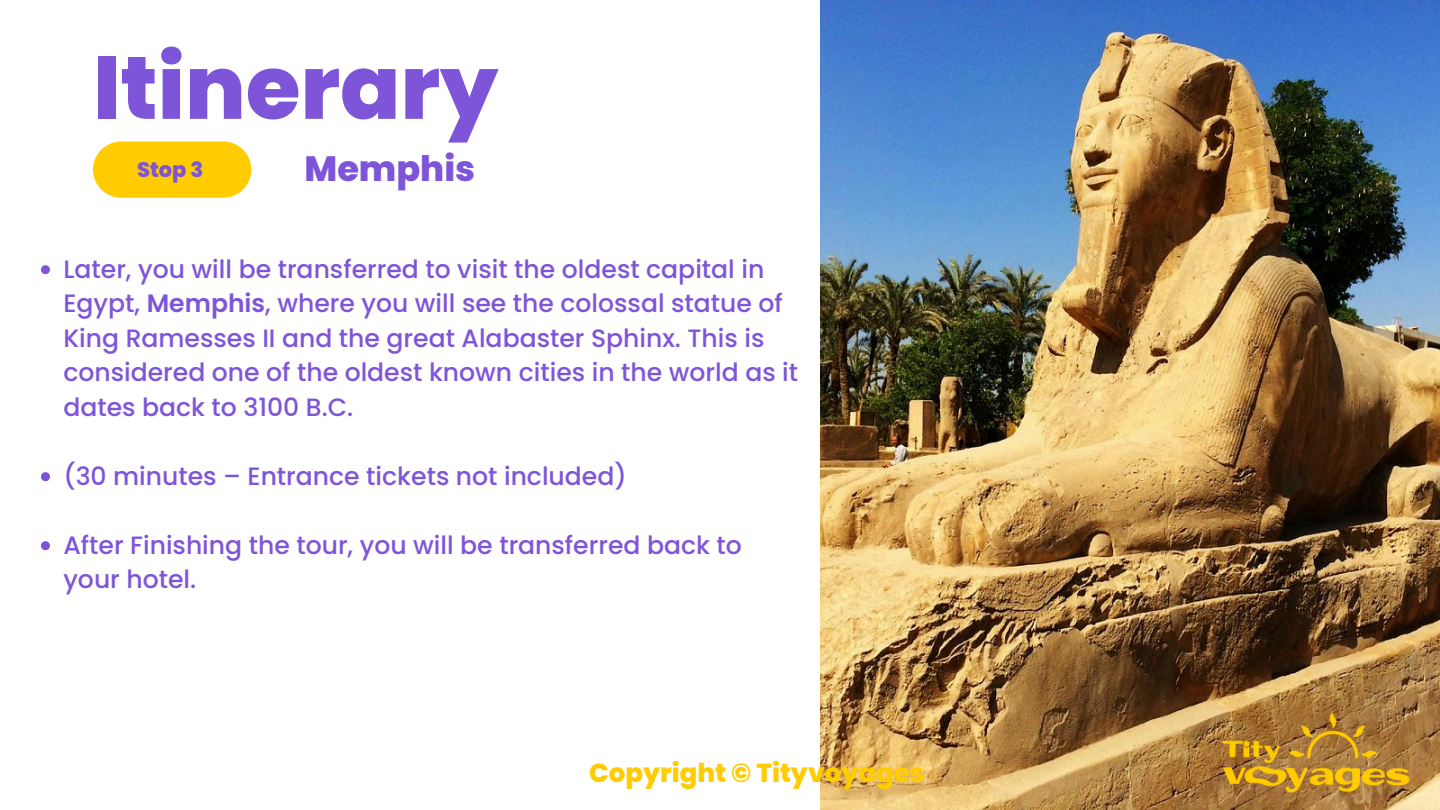
<style>
.page{position:relative;width:1440px;height:810px;background:#fff}
.page>*{position:absolute;margin:0;border:0;box-sizing:border-box;transform-origin:0 0}
.t1{font:800 88.7px "Poppins";color:#7e55d9}
.t2{font:800 35.1px "Poppins";color:#7e55d9}
.t3{font:800 26px "Poppins";color:#fc0}
.t4{font:500 25.1px/34.5px "Poppins";color:#7e55d9}
.t5{font:800 21px "Poppins";color:#7e55d9}
.s1{font-weight:600}
</style>
<div class="page">
<div style="left:93px;top:141px;width:158px;height:57px;background:#fc0;border-radius:28px"></div>
<img style="left:820px;top:0;width:620px;height:810px">
<img style="left:1210px;top:703px;width:212px;height:99px">
<svg style="left:41px;top:265px;width:9px;height:9px"></svg>
<svg style="left:41px;top:472px;width:9px;height:9px"></svg>
<svg style="left:41px;top:541px;width:9px;height:9px"></svg>
<h1 class="t1" style="left:93px;top:26px;width:407px">Itinerary</h1>
<p class="t2" style="left:305px;top:144px;width:172px">Memphis</p>
<p class="t5" style="left:137px;top:155px;width:68px">Stop 3</p>
<h2 class="t4" style="left:63px;top:252px;width:736px">Later, you will be transferred to visit the oldest capital in Egypt, <span class="s1">Memphis</span>, where you will see the colossal statue of King Ramesses II and the great Alabaster Sphinx. This is considered one of the oldest known cities in the world as it dates back to 3100 B.C.</h2>
<p class="t4" style="left:63px;top:459px;width:565px">(30 minutes – Entrance tickets not included)</p>
<p class="t4" style="left:63px;top:528px;width:680px">After Finishing the tour, you will be transferred back to your hotel.</p>
<p class="t3" style="left:589px;top:754px;width:337px">Copyright © Tityvoyages</p>
</div>
